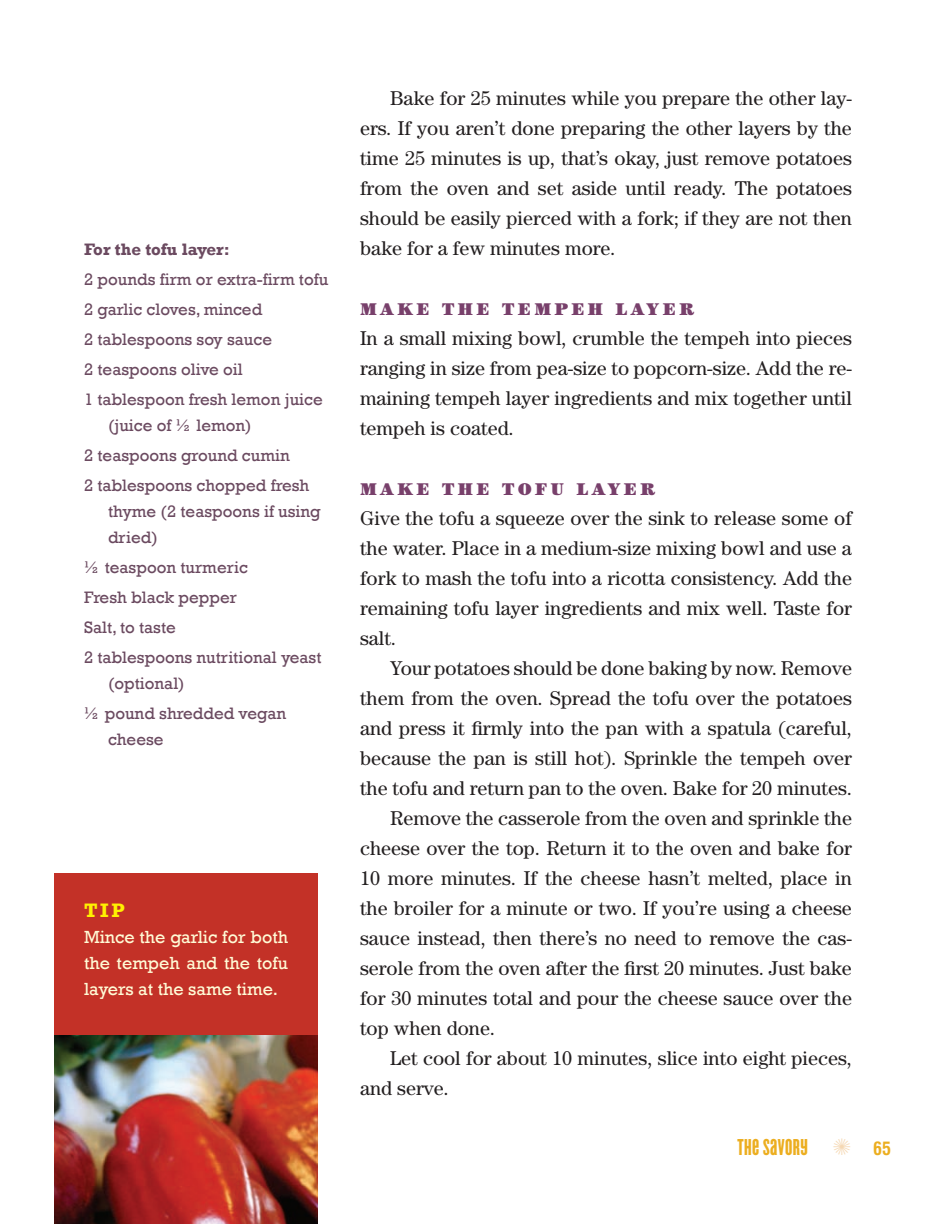
<style>
.page{position:relative;width:936px;height:1224px;background:#fff}
.page>*{position:absolute;margin:0;border:0;box-sizing:border-box;transform-origin:0 0}
.t1{font:24px "Cyclone Layers Background";letter-spacing:.02em;color:#ecae20}
.t2{font:20px/30px "Century";color:#231f20;text-align:justify}
.t3{font:700 20px "Rockwell";color:#fff101}
.t4{font:18px/26px "Rockwell";color:#fffbd6;text-align:justify}
.t5{font:17px/30px "Rockwell";color:#6b4a60}
.t6{font:900 17px "Century";letter-spacing:.2em;color:#78406b}
.t7{font:700 17px "Rockwell";color:#6b4a60}
.s1{color:#f5d8b3}
.s2{font-family:"Swiss 721 BT";font-weight:700;font-stretch:condensed;font-size:18px}
</style>
<div class="page">
<div style="left:54px;top:873px;width:264px;height:162px;background:#c33127"></div>
<img style="left:54px;top:1035px;width:264px;height:189px">
<p class="t7" style="left:84px;top:239px;width:147px">For the tofu layer:</p>
<p class="t5" style="left:84px;top:264px;width:246px">2 pounds firm or extra-firm tofu<br>2 garlic cloves, minced<br>2 tablespoons soy sauce<br>2 teaspoons olive oil<br>1 tablespoon fresh lemon juice</p>
<p class="t5" style="left:84px;top:410px;width:227px;text-indent:24px">(juice of ½ lemon)<br>2 teaspoons ground cumin<br>2 tablespoons chopped fresh</p>
<p class="t5" style="left:108px;top:498px;width:214px;line-height:26px">thyme (2 teaspoons if using dried)</p>
<p class="t5" style="left:84px;top:552px;width:239px">½ teaspoon turmeric<br>Fresh black pepper<br>Salt, to taste<br>2 tablespoons nutritional yeast</p>
<p class="t5" style="left:84px;top:668px;width:204px;text-indent:24px">(optional)<br>½ pound shredded vegan</p>
<p class="t5" style="left:108px;top:724px;width:57px">cheese</p>
<p class="t3" style="left:84px;top:898px;width:42px">TIP</p>
<p class="t4" style="left:84px;top:923px;width:206px">Mince the garlic for both the tempeh and the tofu layers at the same time.</p>
<p class="t2" style="left:360px;top:85px;width:493px;text-indent:30px">Bake for 25 minutes while you prepare the other lay&shy;ers. If you aren’t done preparing the other layers by the time 25 minutes is up, that’s okay, just remove potatoes from the oven and set aside until ready. The potatoes should be easily pierced with a fork; if they are not then bake for a few minutes more.</p>
<p class="t6" style="left:360px;top:303px;width:336px">MAKE THE TEMPEH LAYER</p>
<p class="t2" style="left:360px;top:325px;width:494px">In a small mixing bowl, crumble the tempeh into pieces ranging in size from pea-size to popcorn-size. Add the re&shy;maining tempeh layer ingredients and mix together until tempeh is coated.</p>
<p class="t6" style="left:360px;top:483px;width:297px">MAKE THE TOFU LAYER</p>
<p class="t2" style="left:360px;top:505px;width:493px">Give the tofu a squeeze over the sink to release some of the water. Place in a medium-size mixing bowl and use a fork to mash the tofu into a ricotta consistency. Add the remaining tofu layer ingredients and mix well. Taste for salt.</p>
<p class="t2" style="left:390px;top:655px;width:464px">Your potatoes should be done baking by now. Remove</p>
<p class="t2" style="left:360px;top:685px;width:493px">them from the oven. Spread the tofu over the potatoes</p>
<p class="t2" style="left:360px;top:715px;width:493px">and press it firmly into the pan with a spatula (careful,</p>
<p class="t2" style="left:360px;top:745px;width:493px">because the pan is still hot). Sprinkle the tempeh over</p>
<p class="t2" style="left:360px;top:775px;width:494px">the tofu and return pan to the oven. Bake for 20 minutes.</p>
<p class="t2" style="left:390px;top:805px;width:464px">Remove the casserole from the oven and sprinkle the</p>
<p class="t2" style="left:360px;top:835px;width:493px">cheese over the top. Return it to the oven and bake for</p>
<p class="t2" style="left:360px;top:865px;width:493px">10 more minutes. If the cheese hasn’t melted, place in</p>
<p class="t2" style="left:360px;top:895px;width:493px">the broiler for a minute or two. If you’re using a cheese</p>
<p class="t2" style="left:360px;top:925px;width:494px">sauce instead, then there’s no need to remove the cas-</p>
<p class="t2" style="left:360px;top:955px;width:493px">serole from the oven after the first 20 minutes. Just bake</p>
<p class="t2" style="left:360px;top:985px;width:493px">for 30 minutes total and pour the cheese sauce over the</p>
<p class="t2" style="left:360px;top:1015px;width:137px">top when done.</p>
<p class="t2" style="left:390px;top:1045px;width:463px">Let cool for about 10 minutes, slice into eight pieces,</p>
<p class="t2" style="left:360px;top:1075px;width:90px">and serve.</p>
<p class="t1" style="left:737px;top:1133px;width:155px">THE SAVORY <span class="s1">✺</span> <span class="s2">65</span></p>
</div>
